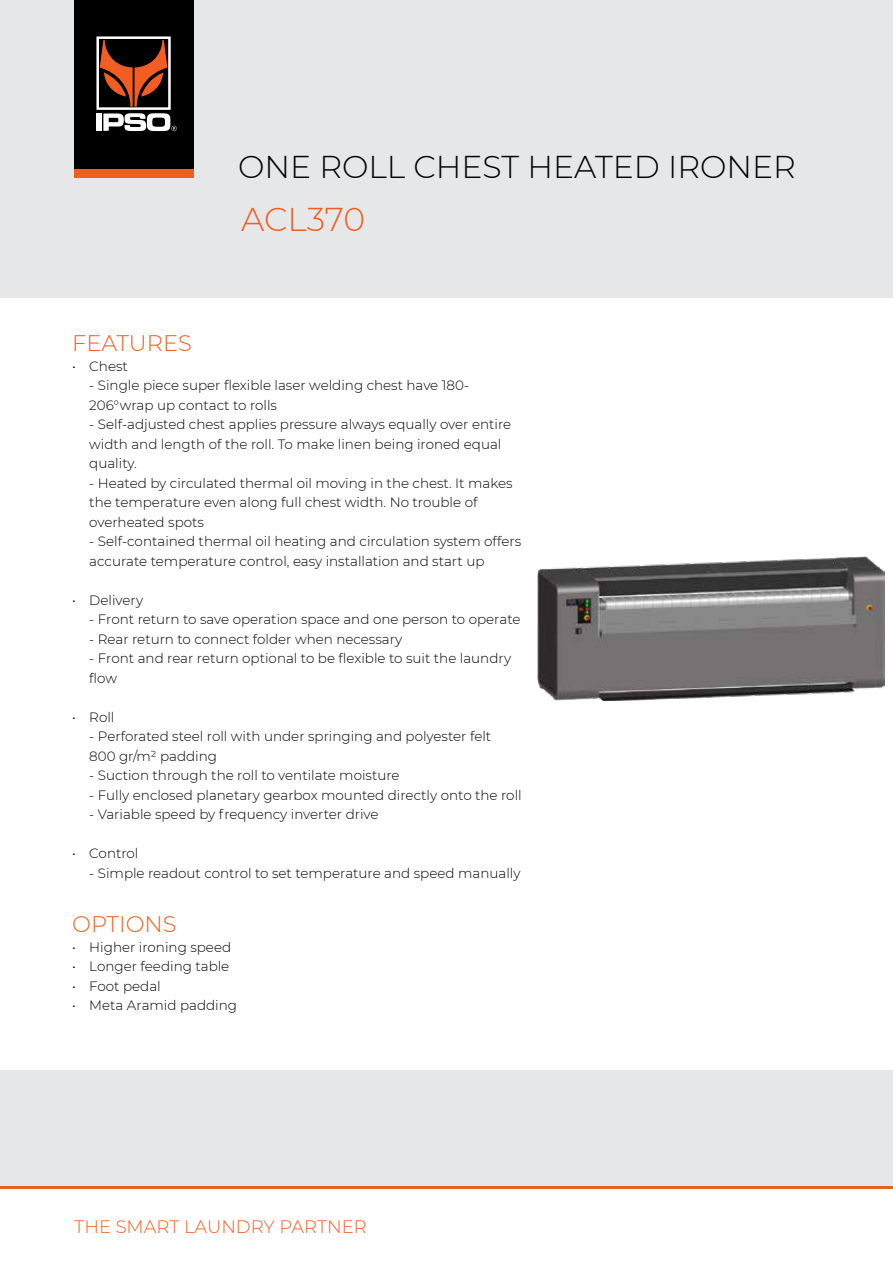
<style>
.page{position:relative;width:893px;height:1263px;background:#fff}
.page>*{position:absolute;margin:0;border:0;box-sizing:border-box;transform-origin:0 0}
.t1{font:300 33px "Montserrat";letter-spacing:-.01em;color:#f15d22}
.t2{font:300 31.5px "Montserrat";color:#000}
.t3{font:300 22.5px "Montserrat";color:#f15d22}
.t4{font:300 18px "Montserrat";color:#f15d22}
.t5{font:300 13.5px/19.5px "Montserrat";color:#000}
</style>
<div class="page">
<div style="left:0;top:0;width:893px;height:298px;background:#e6e7e8"></div>
<div style="left:74px;top:168px;width:119px;height:10px;background:#f15d22"></div>
<div style="left:74px;top:0;width:119px;height:168px;background:#000"></div>
<svg style="left:96px;top:36px;width:81px;height:95px"></svg>
<div style="left:0;top:1070px;width:893px;height:118px;background:#e6e7e8"></div>
<hr style="left:0;top:1187px;width:893px;height:2px;background:#f15d22">
<img style="left:538px;top:556px;width:346px;height:144px">
<h2 class="t2" style="left:238px;top:145px;width:559px">ONE ROLL CHEST HEATED IRONER</h2>
<h1 class="t1" style="left:241px;top:197px;width:126px">ACL370</h1>
<h3 class="t3" style="left:72px;top:328px;width:121px">FEATURES</h3>
<p class="t5" style="left:72px;top:356px;width:57px">• Chest</p>
<p class="t5" style="left:89px;top:375px;width:381px">- Single piece super flexible laser welding chest have 180-<br>206°wrap up contact to rolls</p>
<p class="t5" style="left:89px;top:414px;width:423px">- Self-adjusted chest applies pressure always equally over entire width and length of the roll. To make linen being ironed equal quality.</p>
<p class="t5" style="left:89px;top:473px;width:425px">- Heated by circulated thermal oil moving in the chest. It makes the temperature even along full chest width. No trouble of overheated spots</p>
<p class="t5" style="left:89px;top:531px;width:433px">- Self-contained thermal oil heating and circulation system offers accurate temperature control, easy installation and start up</p>
<p class="t5" style="left:72px;top:590px;width:72px">• Delivery</p>
<p class="t5" style="left:89px;top:609px;width:433px">- Front return to save operation space and one person to operate</p>
<p class="t5" style="left:89px;top:629px;width:315px">- Rear return to connect folder when necessary</p>
<p class="t5" style="left:89px;top:648px;width:423px">- Front and rear return optional to be flexible to suit the laundry flow</p>
<p class="t5" style="left:72px;top:707px;width:44px">• Roll</p>
<p class="t5" style="left:89px;top:726px;width:403px">- Perforated steel roll with under springing and polyester felt<br>800 gr/m² padding</p>
<p class="t5" style="left:89px;top:765px;width:312px">- Suction through the roll to ventilate moisture</p>
<p class="t5" style="left:89px;top:785px;width:434px">- Fully enclosed planetary gearbox mounted directly onto the roll</p>
<p class="t5" style="left:89px;top:804px;width:291px">- Variable speed by frequency inverter drive</p>
<p class="t5" style="left:72px;top:843px;width:68px">• Control</p>
<p class="t5" style="left:89px;top:863px;width:433px">- Simple readout control to set temperature and speed manually</p>
<h3 class="t3" style="left:72px;top:909px;width:106px">OPTIONS</h3>
<p class="t5" style="left:72px;top:936px;width:160px">• Higher ironing speed</p>
<p class="t5" style="left:72px;top:956px;width:159px">• Longer feeding table</p>
<p class="t5" style="left:72px;top:975px;width:90px">• Foot pedal</p>
<p class="t5" style="left:72px;top:995px;width:166px">• Meta Aramid padding</p>
<h3 class="t4" style="left:74px;top:1215px;width:294px">THE SMART LAUNDRY PARTNER</h3>
</div>
